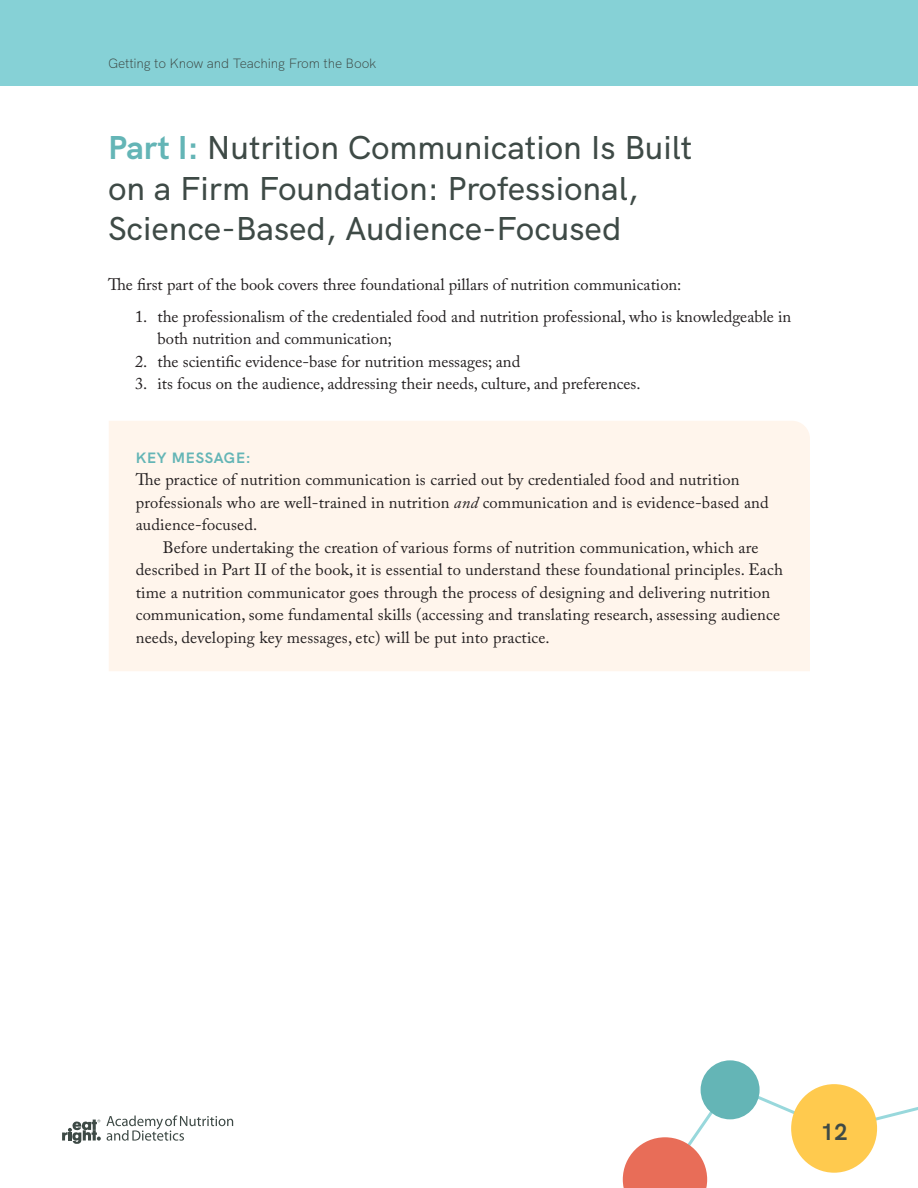
<style>
.page{position:relative;width:918px;height:1188px;background:#fff}
.page>*{position:absolute;margin:0;border:0;box-sizing:border-box;transform-origin:0 0}
.Chapter_Title{font:500 33px/40.5px "HK Grotesk";color:#3e4a46}
.t1{font:700 23.4px "HK Grotesk";color:#3e4a46}
.Paragraph_Indented{font:16.5px/22.5px "Adobe Caslon Pro";letter-spacing:.01em;color:#231f20}
.Paragraph_Flush_Left{font:16.5px/22.5px "Adobe Caslon Pro";letter-spacing:.01em;color:#231f20}
.Numbered_List_L1{font:16.5px/22.5px "Adobe Caslon Pro";color:#231f20}
.Key_Messages{font:700 15px "HK Grotesk";letter-spacing:.05em;color:#64b5b6}
.t2{font:300 13.5px "HK Grotesk";letter-spacing:-.01em;color:#3e4a46}
.s1{font-weight:700;color:#64b5b6}
.s2{font-style:italic}
</style>
<div class="page">
<svg style="left:623px;top:1082px;width:295px;height:106px"></svg>
<div style="left:701px;top:1060px;width:59px;height:59px;background:#64b5b6;border-radius:50%"></div>
<div style="left:791px;top:1084px;width:86px;height:89px;background:#ffca4e;border-radius:50%"></div>
<svg style="left:62px;top:1115px;width:171px;height:29px"></svg>
<div style="left:0;top:0;width:918px;height:86px;background:#86d1d6"></div>
<div style="left:109px;top:421px;width:701px;height:250px;background:#fff5ec"></div>
<p class="t2" style="left:108px;top:52px;width:270px">Getting to Know and Teaching From the Book</p>
<p class="Chapter_Title" style="left:108px;top:124px;width:586px"><span class="s1">Part I:</span> Nutrition Communication Is Built on a Firm Foundation: Professional,<br>Science-Based, Audience-Focused</p>
<p class="Paragraph_Flush_Left" style="left:108px;top:273px;width:575px">The first part of the book covers three foundational pillars of nutrition communication:</p>
<p class="Numbered_List_L1" style="left:158px;top:305px;width:635px;text-indent:-22px">1. the professionalism of the credentialed food and nutrition professional, who is knowledgeable in both nutrition and communication;</p>
<p class="Numbered_List_L1" style="left:135px;top:350px;width:387px">2. the scientific evidence-base for nutrition messages; and</p>
<p class="Numbered_List_L1" style="left:135px;top:372px;width:507px">3. its focus on the audience, addressing their needs, culture, and preferences.</p>
<p class="Key_Messages" style="left:136px;top:446px;width:117px">KEY MESSAGE:</p>
<p class="Paragraph_Flush_Left" style="left:136px;top:468px;width:635px">The practice of nutrition communication is carried out by credentialed food and nutrition professionals who are well-trained in nutrition <span class="s2">and</span> communication and is evidence-based and audience-focused.</p>
<p class="Paragraph_Indented" style="left:136px;top:536px;width:649px;text-indent:27px">Before undertaking the creation of various forms of nutrition communication, which are described in Part II of the book, it is essential to understand these foundational principles. Each time a nutrition communicator goes through the process of designing and delivering nutrition communication, some fundamental skills (accessing and translating research, assessing audience needs, developing key messages, etc) will be put into practice.</p>
<h2 class="t1" style="left:820px;top:1113px;width:29px">12</h2>
</div>
